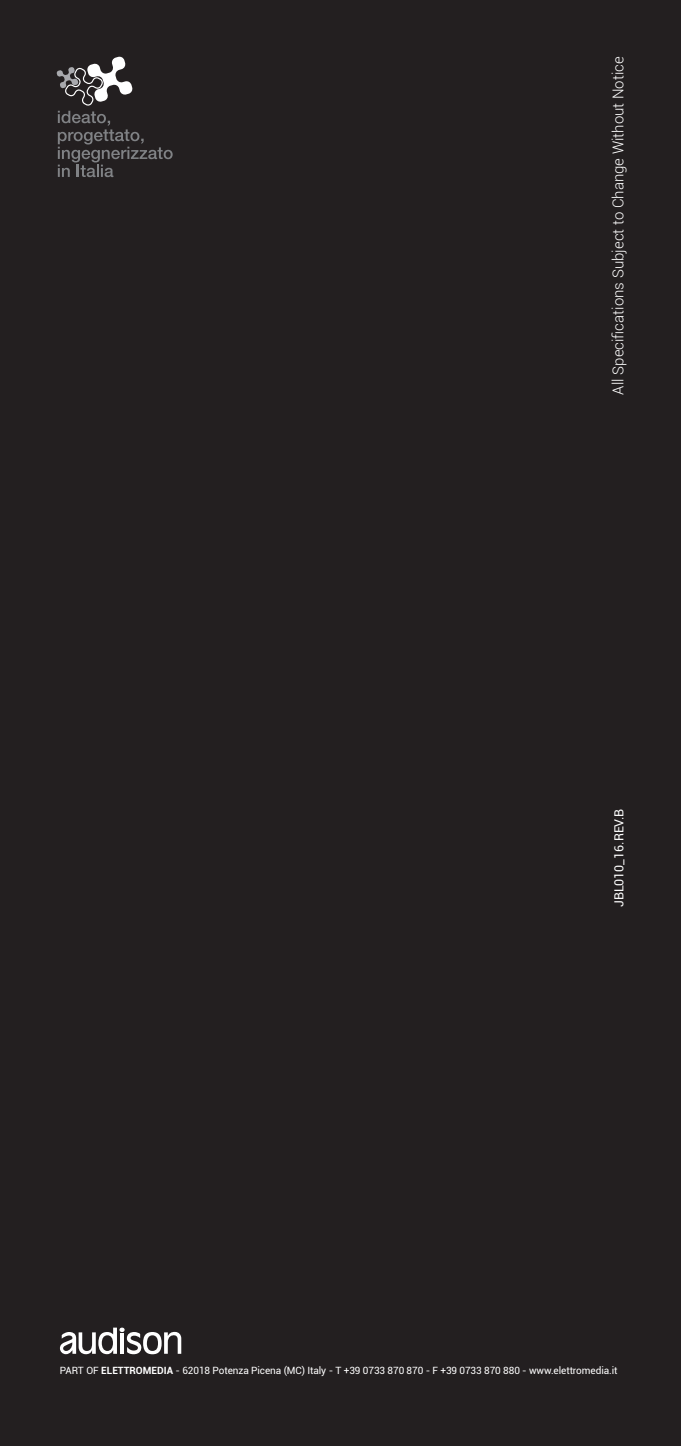
<style>
.page{position:relative;width:681px;height:1446px;background:#fff}
.page>*{position:absolute;margin:0;border:0;box-sizing:border-box;transform-origin:0 0}
.t1{font:300 15px "Roboto";color:#fff}
.t2{font:12.5px "Roboto";color:#fff}
.t3{font:10px "Roboto";letter-spacing:-.01em;color:#fff}
.s1{font-weight:700}
</style>
<div class="page">
<div style="left:0;top:0;width:680px;height:1446px;background:#231f20"></div>
<svg style="left:60px;top:1327px;width:121px;height:27px"></svg>
<svg style="left:56px;top:56px;width:116px;height:121px"></svg>
<h1 class="t1" style="left:607px;top:394px;width:339px;rotate:-90deg">All Specifications Subject to Change Without Notice</h1>
<p class="t2" style="left:610px;top:907px;width:100px;rotate:-90deg">JBL010_16.REV.B</p>
<p class="t3" style="left:60px;top:1363px;width:559px">PART OF <span class="s1">ELETTROMEDIA</span> - 62018 Potenza Picena (MC) Italy - T +39 0733 870 870 - F +39 0733 870 880 - www.elettromedia.it</p>
</div>
